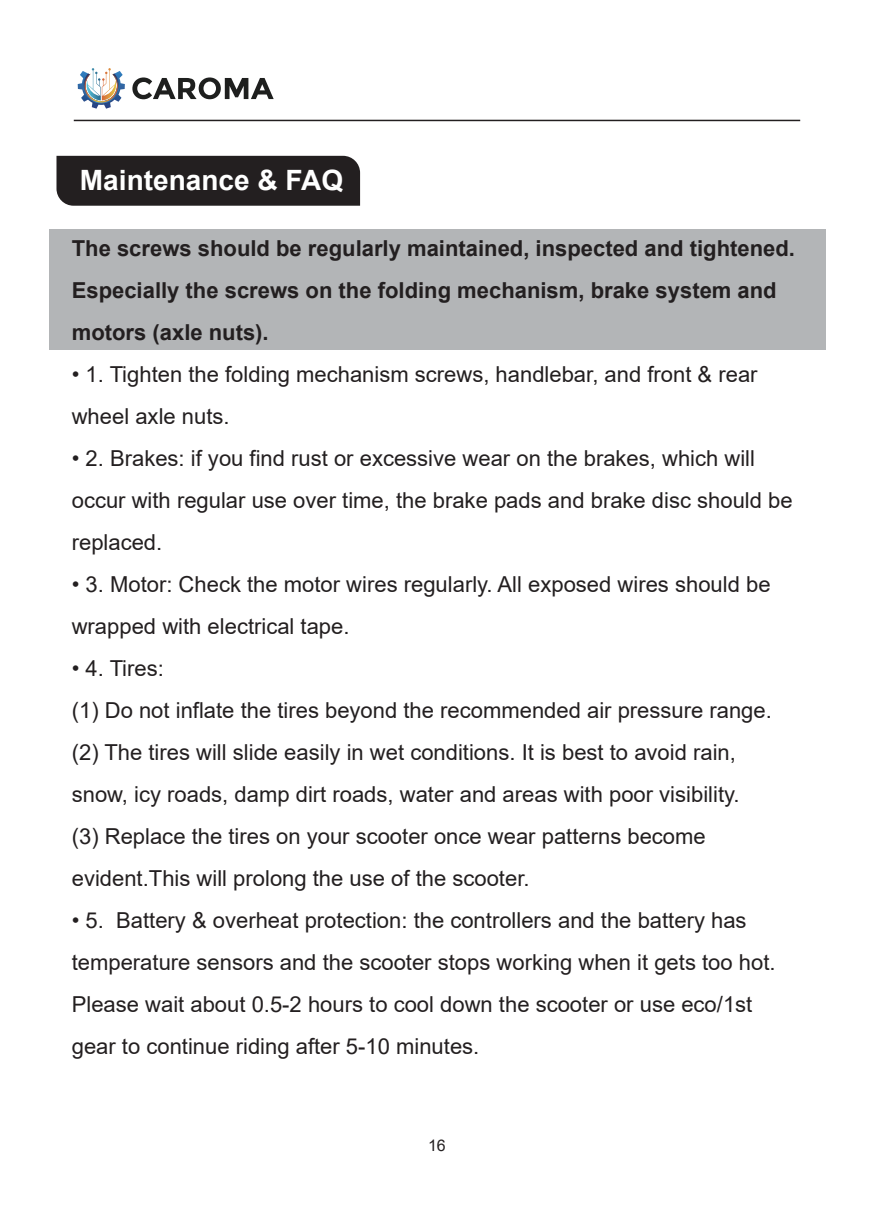
<style>
.page{position:relative;width:874px;height:1225px;background:#fff}
.page>*{position:absolute;margin:0;border:0;box-sizing:border-box;transform-origin:0 0}
.t1{font:700 28px "Arial";color:#fff}
.t2{font:22px/42px "Arial";color:#231f20}
.t3{font:700 22px/42px "Arial";color:#231f20}
.t4{font:16px "Arial";color:#231f20}
</style>
<div class="page">
<div style="left:48px;top:229px;width:777px;height:120px;background:#b3b5b7"></div>
<hr style="left:74px;top:120px;width:725px;height:1px;background:#231f20">
<div style="left:56px;top:156px;width:304px;height:50px;background:#231f20"></div>
<svg style="left:78px;top:68px;width:47px;height:41px"></svg>
<svg style="left:132px;top:77px;width:141px;height:22px"></svg>
<p class="t1" style="left:80px;top:160px;width:264px">Maintenance &amp; FAQ</p>
<p class="t3" style="left:72px;top:227px;width:724px">The screws should be regularly maintained, inspected and tightened.<br>Especially the screws on the folding mechanism, brake system and motors (axle nuts).</p>
<p class="t2" style="left:72px;top:353px;width:687px">• 1. Tighten the folding mechanism screws, handlebar, and front &amp; rear wheel axle nuts.</p>
<p class="t2" style="left:72px;top:437px;width:722px">• 2. Brakes: if you find rust or excessive wear on the brakes, which will occur with regular use over time, the brake pads and brake disc should be replaced.</p>
<p class="t2" style="left:72px;top:563px;width:700px">• 3. Motor: Check the motor wires regularly. All exposed wires should be wrapped with electrical tape.</p>
<p class="t2" style="left:72px;top:647px;width:701px">• 4. Tires:<br>(1) Do not inflate the tires beyond the recommended air pressure range. (2) The tires will slide easily in wet conditions. It is best to avoid rain, snow, icy roads, damp dirt roads, water and areas with poor visibility. (3) Replace the tires on your scooter once wear patterns become evident.This will prolong the use of the scooter.</p>
<p class="t2" style="left:72px;top:899px;width:705px">• 5. Battery &amp; overheat protection: the controllers and the battery has temperature sensors and the scooter stops working when it gets too hot.<br>Please wait about 0.5-2 hours to cool down the scooter or use eco/1st gear to continue riding after 5-10 minutes.</p>
<p class="t4" style="left:428px;top:1134px;width:19px">16</p>
</div>
